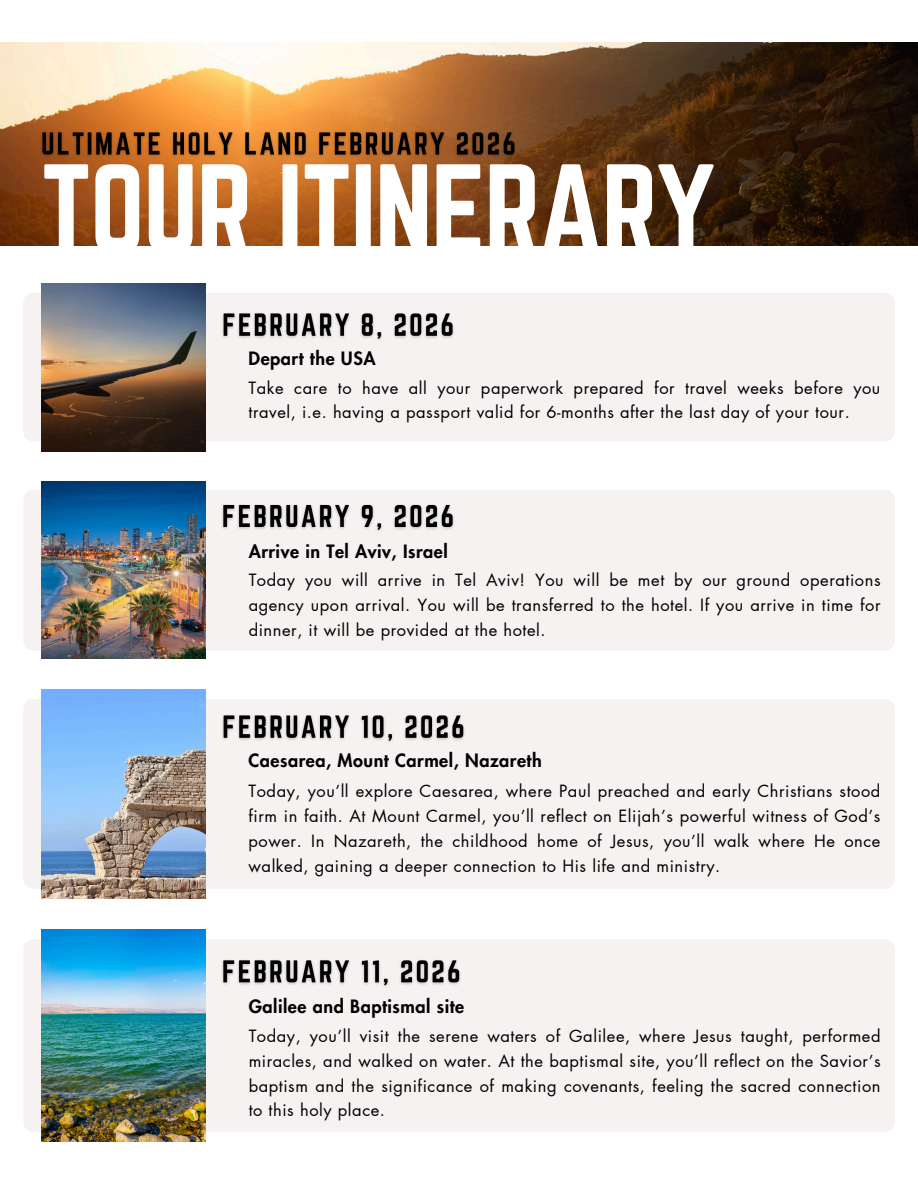
<style>
.page{position:relative;width:918px;height:1188px;background:#fff}
.page>*{position:absolute;margin:0;border:0;box-sizing:border-box;transform-origin:0 0}
.t1{font:109.5px "Norwester";letter-spacing:-.015em;color:#fff}
.t2{font:800 18px "Futura LT Pro";letter-spacing:.03em;color:#000}
.t3{font:16.5px/24.8px "Futura LT Pro";letter-spacing:.035em;color:#000;text-align:justify}
</style>
<div class="page">
<img style="left:0;top:43px;width:918px;height:202px">
<div style="left:23px;top:490px;width:872px;height:161px;background:#f5f2f1;border-radius:10px"></div>
<img style="left:41px;top:482px;width:165px;height:177px">
<img style="left:222px;top:504px;width:232px;height:27px">
<div style="left:23px;top:699px;width:872px;height:190px;background:#f5f2f1;border-radius:10px"></div>
<img style="left:222px;top:715px;width:243px;height:27px">
<img style="left:41px;top:689px;width:165px;height:209px">
<div style="left:23px;top:939px;width:872px;height:193px;background:#f5f2f1;border-radius:10px"></div>
<img style="left:222px;top:960px;width:239px;height:27px">
<img style="left:41px;top:929px;width:165px;height:213px">
<div style="left:23px;top:293px;width:872px;height:149px;background:#f5f2f1;border-radius:10px"></div>
<img style="left:222px;top:313px;width:232px;height:27px">
<img style="left:41px;top:283px;width:165px;height:168px">
<img style="left:36px;top:125px;width:485px;height:36px">
<p class="t1" style="left:41px;top:142px;width:676px">TOUR ITINERARY</p>
<p class="t2" style="left:249px;top:350px;width:129px">Depart the USA</p>
<p class="t3" style="left:249px;top:376px;width:633px">Take care to have all your paperwork prepared for travel weeks before you travel, i.e. having a passport valid for 6-months after the last day of your tour.</p>
<p class="t2" style="left:249px;top:543px;width:201px">Arrive in Tel Aviv, Israel</p>
<p class="t3" style="left:249px;top:568px;width:633px">Today you will arrive in Tel Aviv! You will be met by our ground operations agency upon arrival. You will be transferred to the hotel. If you arrive in time for dinner, it will be provided at the hotel.</p>
<p class="t2" style="left:249px;top:752px;width:295px">Caesarea, Mount Carmel, Nazareth</p>
<p class="t3" style="left:249px;top:780px;width:633px">Today, you’ll explore Caesarea, where Paul preached and early Christians stood firm in faith. At Mount Carmel, you’ll reflect on Elijah’s powerful witness of God’s power. In Nazareth, the childhood home of Jesus, you’ll walk where He once walked, gaining a deeper connection to His life and ministry.</p>
<p class="t2" style="left:249px;top:998px;width:217px">Galilee and Baptismal site</p>
<p class="t3" style="left:249px;top:1024px;width:633px">Today, you’ll visit the serene waters of Galilee, where Jesus taught, performed miracles, and walked on water. At the baptismal site, you’ll reflect on the Savior’s baptism and the significance of making covenants, feeling the sacred connection to this holy place.</p>
</div>
